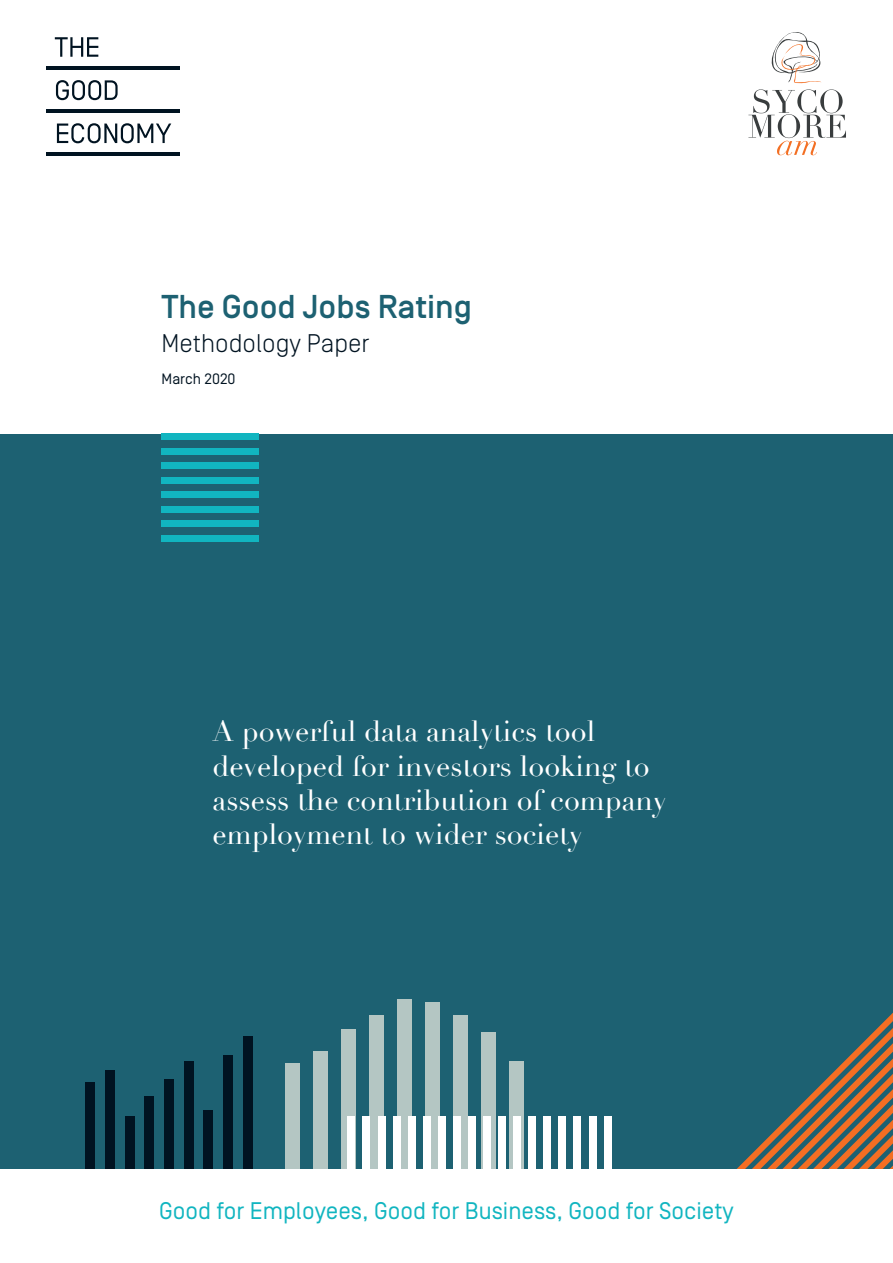
<style>
.page{position:relative;width:893px;height:1263px;background:#fff}
.page>*{position:absolute;margin:0;border:0;box-sizing:border-box;transform-origin:0 0}
.t1{font:500 33px "Simplon Norm";color:#1d6172}
.t2{font:28.65px/34.3px "Didot";color:#fff}
.t3{font:300 25.5px "Simplon Norm";color:#001321}
.t4{font:24px "Simplon Norm";color:#11b5c0}
.t5{font:15px "Simplon Norm";color:#001321}
</style>
<div class="page">
<div style="left:0;top:434px;width:893px;height:735px;background:#1d6172"></div>
<div style="left:86px;top:1081px;width:9px;height:88px;background:#001321"></div>
<div style="left:105px;top:1070px;width:10px;height:99px;background:#001321"></div>
<div style="left:125px;top:1116px;width:10px;height:53px;background:#001321"></div>
<div style="left:145px;top:1096px;width:9px;height:73px;background:#001321"></div>
<div style="left:164px;top:1079px;width:10px;height:90px;background:#001321"></div>
<div style="left:184px;top:1061px;width:9px;height:108px;background:#001321"></div>
<div style="left:203px;top:1110px;width:10px;height:59px;background:#001321"></div>
<div style="left:223px;top:1054px;width:10px;height:115px;background:#001321"></div>
<div style="left:243px;top:1036px;width:9px;height:133px;background:#001321"></div>
<div style="left:286px;top:1063px;width:14px;height:106px;background:#b4c6c3"></div>
<div style="left:314px;top:1051px;width:14px;height:118px;background:#b4c6c3"></div>
<div style="left:342px;top:1029px;width:14px;height:140px;background:#b4c6c3"></div>
<div style="left:370px;top:1015px;width:14px;height:154px;background:#b4c6c3"></div>
<div style="left:398px;top:999px;width:14px;height:170px;background:#b4c6c3"></div>
<div style="left:426px;top:1002px;width:14px;height:167px;background:#b4c6c3"></div>
<div style="left:454px;top:1015px;width:14px;height:154px;background:#b4c6c3"></div>
<div style="left:482px;top:1032px;width:14px;height:137px;background:#b4c6c3"></div>
<div style="left:510px;top:1061px;width:14px;height:108px;background:#b4c6c3"></div>
<div style="left:348px;top:1116px;width:7px;height:53px;background:#fff"></div>
<div style="left:363px;top:1116px;width:7px;height:53px;background:#fff"></div>
<div style="left:378px;top:1116px;width:7px;height:53px;background:#fff"></div>
<div style="left:393px;top:1116px;width:7px;height:53px;background:#fff"></div>
<div style="left:408px;top:1116px;width:7px;height:53px;background:#fff"></div>
<div style="left:423px;top:1116px;width:7px;height:53px;background:#fff"></div>
<div style="left:438px;top:1116px;width:8px;height:53px;background:#fff"></div>
<div style="left:453px;top:1116px;width:8px;height:53px;background:#fff"></div>
<div style="left:468px;top:1116px;width:8px;height:53px;background:#fff"></div>
<div style="left:483px;top:1116px;width:8px;height:53px;background:#fff"></div>
<div style="left:498px;top:1116px;width:8px;height:53px;background:#fff"></div>
<div style="left:513px;top:1116px;width:8px;height:53px;background:#fff"></div>
<div style="left:528px;top:1116px;width:8px;height:53px;background:#fff"></div>
<div style="left:544px;top:1116px;width:7px;height:53px;background:#fff"></div>
<div style="left:559px;top:1116px;width:7px;height:53px;background:#fff"></div>
<div style="left:574px;top:1116px;width:7px;height:53px;background:#fff"></div>
<div style="left:589px;top:1116px;width:7px;height:53px;background:#fff"></div>
<div style="left:604px;top:1116px;width:7px;height:53px;background:#fff"></div>
<svg style="left:736px;top:1013px;width:157px;height:156px"></svg>
<svg style="left:56px;top:80px;width:62px;height:20px"></svg>
<svg style="left:57px;top:123px;width:114px;height:20px"></svg>
<svg style="left:55px;top:37px;width:43px;height:20px"></svg>
<hr style="left:47px;top:66px;width:133px;height:3px;background:#001321">
<hr style="left:47px;top:109px;width:133px;height:3px;background:#001321">
<hr style="left:47px;top:152px;width:133px;height:3px;background:#001321">
<svg style="left:748px;top:32px;width:98px;height:123px"></svg>
<div style="left:162px;top:434px;width:97px;height:6px;background:#11b5c0"></div>
<div style="left:162px;top:448px;width:97px;height:6px;background:#11b5c0"></div>
<div style="left:162px;top:463px;width:97px;height:6px;background:#11b5c0"></div>
<div style="left:162px;top:477px;width:97px;height:6px;background:#11b5c0"></div>
<div style="left:162px;top:492px;width:97px;height:6px;background:#11b5c0"></div>
<div style="left:162px;top:506px;width:97px;height:6px;background:#11b5c0"></div>
<div style="left:162px;top:520px;width:97px;height:7px;background:#11b5c0"></div>
<div style="left:162px;top:535px;width:97px;height:6px;background:#11b5c0"></div>
<p class="t1" style="left:162px;top:289px;width:312px">The Good Jobs Rating</p>
<p class="t3" style="left:162px;top:330px;width:209px">Methodology Paper</p>
<p class="t5" style="left:162px;top:371px;width:75px">March 2020</p>
<p class="t2" style="left:213px;top:715px;width:455px">A powerful data analytics tool developed for investors looking to assess the contribution of company employment to wider society</p>
<p class="t4" style="left:159px;top:1197px;width:576px">Good for Employees, Good for Business, Good for Society</p>
</div>
